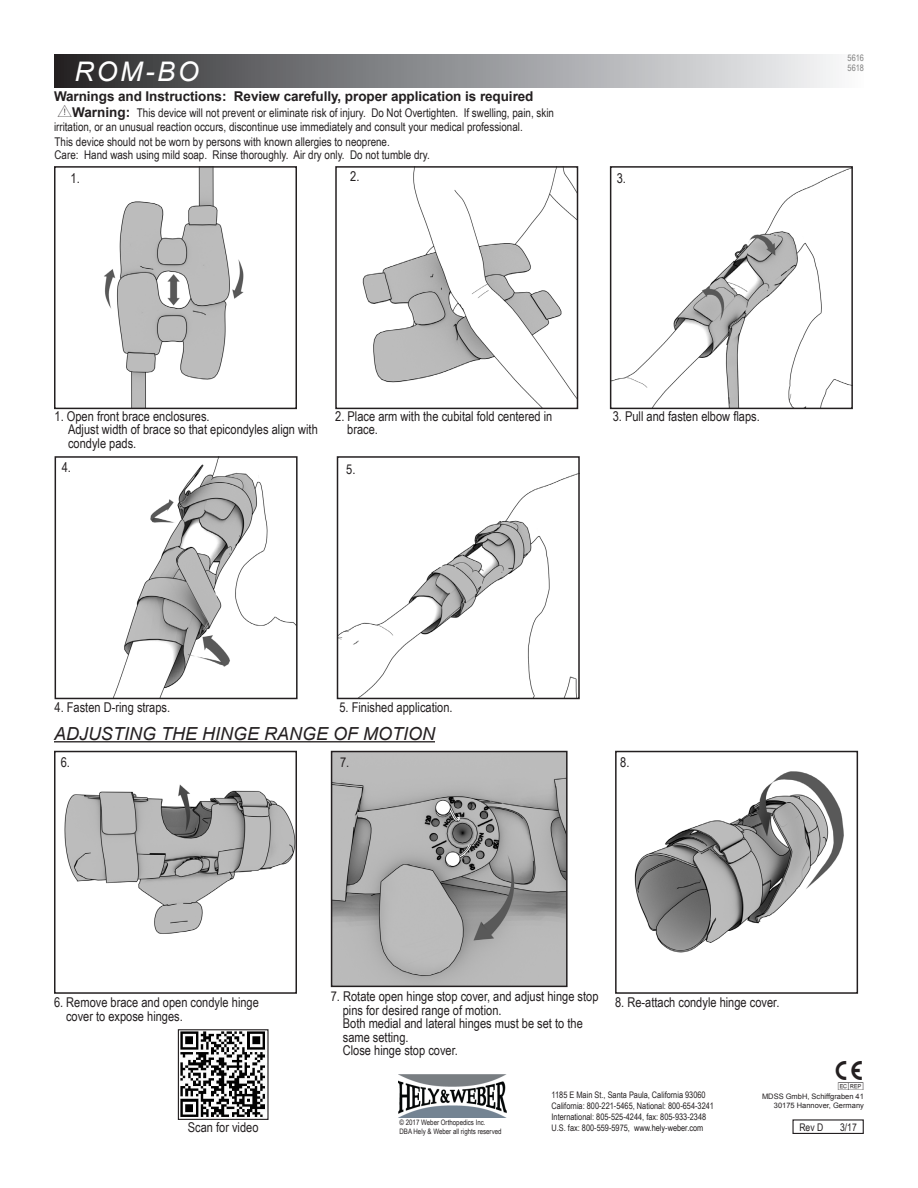
<style>
.page{position:relative;width:918px;height:1188px;background:#fff}
.page>*{position:absolute;margin:0;border:0;box-sizing:border-box;transform-origin:0 0}
.t1{font:italic 27px "Arial";color:#fff}
.t2{font:21px "mdd en 980";color:#231f20}
.t3{font:italic 18px "Arial";color:#231f20}
.t4{font:18px "mdd en 980";color:#231f20}
.IFU_Body{font:13.5px/13.5px "Arial Narrow";color:#231f20}
.t5{font:700 13.5px "Arial";letter-spacing:-.005em;color:#231f20}
.IFU_Numbering{font:13.5px "Arial Narrow";color:#231f20}
.t6{font:12px/14.4px "Arial Narrow";color:#231f20}
.t7{font:10.5px "Arial Narrow";color:#231f20}
.t8{font:9px "Arial Narrow";color:#231f20}
.t9{font:9px "Arial Narrow";color:#808080}
.t10{font:7.5px "Arial Narrow";color:#231f20}
.t11{font:7.5px "Arial";color:#231f20}
.s1{font-family:"mdd en 980";font-size:13.5px}
.s2{font-family:"Arial";font-weight:700;font-size:13.5px}
</style>
<div class="page">
<img style="left:362px;top:169px;width:213px;height:237px">
<div style="left:335px;top:166px;width:243px;height:243px;border:2px solid #231f20"></div>
<img style="left:613px;top:169px;width:237px;height:237px">
<div style="left:610px;top:166px;width:243px;height:243px;border:2px solid #231f20"></div>
<img style="left:113px;top:459px;width:182px;height:237px">
<div style="left:55px;top:456px;width:243px;height:243px;border:2px solid #231f20"></div>
<img style="left:340px;top:473px;width:237px;height:223px">
<div style="left:337px;top:456px;width:243px;height:243px;border:2px solid #231f20"></div>
<img style="left:64px;top:784px;width:230px;height:150px">
<div style="left:54px;top:751px;width:243px;height:243px;border:2px solid #231f20"></div>
<img style="left:104px;top:169px;width:140px;height:237px">
<div style="left:54px;top:166px;width:243px;height:243px;border:2px solid #231f20"></div>
<div style="left:54px;top:54px;width:810px;height:34px;background:linear-gradient(to right,#2a2b2d,#fafcfe)"></div>
<img style="left:334px;top:754px;width:231px;height:230px">
<div style="left:331px;top:751px;width:237px;height:236px;border:2px solid #231f20"></div>
<img style="left:634px;top:771px;width:210px;height:182px">
<div style="left:615px;top:751px;width:243px;height:243px;border:2px solid #231f20"></div>
<hr style="left:54px;top:741px;width:381px;height:1px;background:#231f20">
<img style="left:398px;top:1074px;width:108px;height:43px">
<div style="left:792px;top:1119px;width:72px;height:15px;border:1px solid #231f20"></div>
<img style="left:180px;top:1031px;width:86px;height:87px">
<div style="left:178px;top:1029px;width:91px;height:91px;border:1px solid #231f20"></div>
<p class="t1" style="left:74px;top:54px;width:126px">ROM-BO</p>
<p class="t5" style="left:54px;top:87px;width:481px">Warnings and Instructions: Review carefully, proper application is required</p>
<p class="t6" style="left:54px;top:105px;width:502px;text-indent:4px"><span class="s1">Y</span><span class="s2">Warning:</span> This device will not prevent or eliminate risk of injury. Do Not Overtighten. If swelling, pain, skin irritation, or an unusual reaction occurs, discontinue use immediately and consult your-- medical professional.</p>
<p class="t6" style="left:55px;top:134px;width:337px">This device should not be worn by persons with known allergies to neoprene.</p>
<p class="t6" style="left:55px;top:147px;width:377px">Care: Hand wash using mild soap. Rinse thoroughly. Air dry only. Do not tumble dry.</p>
<p class="IFU_Numbering" style="left:350px;top:166px;width:11px">2.</p>
<p class="IFU_Numbering" style="left:71px;top:169px;width:11px">1.</p>
<p class="IFU_Numbering" style="left:617px;top:168px;width:11px">3.</p>
<p class="t9" style="left:848px;top:51px;width:18px">5616</p>
<p class="t9" style="left:848px;top:62px;width:18px">5618</p>
<p class="IFU_Body" style="left:55px;top:409px;width:157px">1. Open front brace enclosures.</p>
<p class="IFU_Body" style="left:68px;top:422px;width:251px">Adjust width of brace so that epicondyles align with condyle pads.</p>
<p class="IFU_Body" style="left:347px;top:409px;width:207px;text-indent:-12px">2. Place arm with the cubital fold centered in brace.</p>
<p class="IFU_Body" style="left:613px;top:409px;width:149px">3. Pull and fasten elbow flaps.</p>
<p class="IFU_Numbering" style="left:62px;top:457px;width:11px">4.</p>
<p class="IFU_Numbering" style="left:346px;top:459px;width:11px">5.</p>
<p class="IFU_Body" style="left:55px;top:700px;width:117px">4. Fasten D-ring straps.</p>
<p class="IFU_Body" style="left:339px;top:700px;width:115px">5. Finished application.</p>
<p class="t3" style="left:54px;top:722px;width:383px">ADJUSTING THE HINGE RANGE OF MOTION</p>
<p class="IFU_Numbering" style="left:61px;top:752px;width:11px">6.</p>
<p class="IFU_Numbering" style="left:340px;top:752px;width:11px">7.</p>
<p class="IFU_Numbering" style="left:620px;top:752px;width:11px">8.</p>
<p class="IFU_Body" style="left:66px;top:995px;width:194px;text-indent:-12px">6. Remove brace and open condyle hinge cover to expose hinges.</p>
<p class="IFU_Body" style="left:343px;top:989px;width:257px;text-indent:-12px">7. Rotate open hinge stop cover, and adjust hinge stop pins for desired range of motion.</p>
<p class="IFU_Body" style="left:343px;top:1016px;width:242px">Both medial and lateral hinges must be set to the same setting.</p>
<p class="IFU_Body" style="left:343px;top:1043px;width:117px">Close hinge stop cover.</p>
<p class="IFU_Body" style="left:615px;top:995px;width:166px">8. Re-attach condyle hinge cover.</p>
<p class="IFU_Body" style="left:188px;top:1120px;width:72px">Scan for video</p>
<p class="t10" style="left:400px;top:1117px;width:88px">© 2017 Weber Orthopedics Inc.</p>
<p class="t10" style="left:400px;top:1126px;width:104px">DBA Hely &amp; Weber all rights reserved</p>
<p class="t8" style="left:552px;top:1088px;width:156px">1185 E Main St., Santa Paula, California 93060</p>
<p class="t8" style="left:552px;top:1099px;width:164px">California: 800-221-5465, National: 800-654-3241</p>
<p class="t8" style="left:552px;top:1110px;width:156px">International: 805-525-4244, fax: 805-933-2348</p>
<p class="t8" style="left:552px;top:1121px;width:153px">U.S. fax: 800-559-5975, www.hely-weber.com</p>
<p class="t2" style="left:835px;top:1060px;width:31px">C</p>
<p class="t4" style="left:837px;top:1073px;width:29px">P</p>
<p class="t11" style="left:774px;top:1101px;width:92px">30175 Hannover, Germany</p>
<p class="t7" style="left:799px;top:1119px;width:25px">Rev D</p>
<p class="t7" style="left:840px;top:1119px;width:18px">3/17</p>
<p class="t11" style="left:762px;top:1092px;width:103px">MDSS GmbH, Schiffgraben 41</p>
</div>
